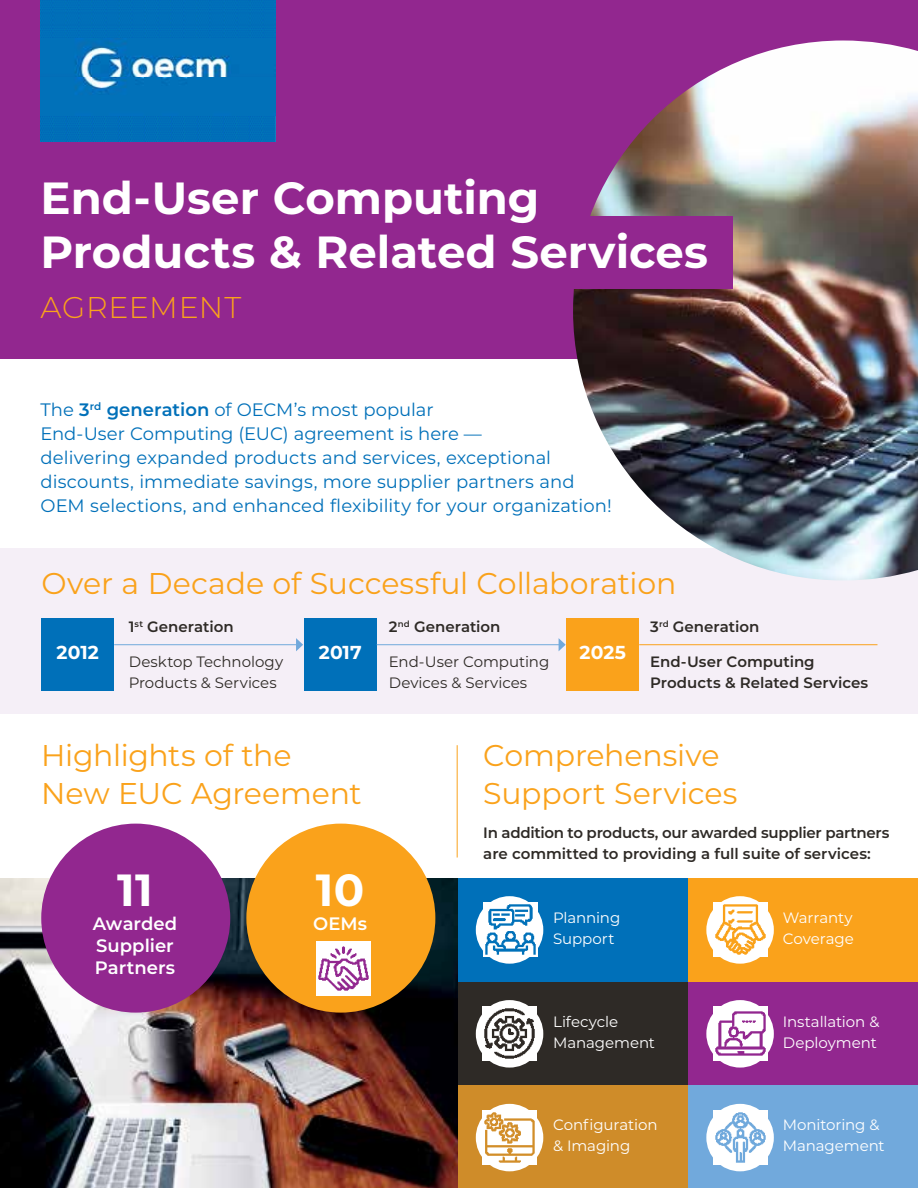
<style>
.page{position:relative;width:918px;height:1188px;background:#fff}
.page>*{position:absolute;margin:0;border:0;box-sizing:border-box;transform-origin:0 0}
.t1{font:700 45px/54px "Montserrat";color:#fff}
.t2{font:30px/37.5px "Montserrat";letter-spacing:-.005em;color:#faa21b}
.t3{font:300 30px "Montserrat";letter-spacing:.02em;color:#faa21b}
.t4{font:700 18.75px "Montserrat";color:#fff}
.t5{font:18px/24px "Montserrat";letter-spacing:.005em;color:#0070b9}
.t6{font:600 18px/21.6px "Montserrat";letter-spacing:.005em;color:#fff}
.t7{font:600 15px/21px "Montserrat";color:#2e2a26}
.t8{font:15px/21px "Montserrat";letter-spacing:-.005em;color:#fff}
.t9{font:15px/21px "Montserrat";color:#2e2a26}
.s1{font-weight:600}
</style>
<div class="page">
<div style="left:0;top:548px;width:918px;height:166px;background:#f5eff7"></div>
<div style="left:566px;top:618px;width:73px;height:73px;background:#faa21b"></div>
<div style="left:304px;top:618px;width:73px;height:73px;background:#0070b9"></div>
<div style="left:41px;top:618px;width:73px;height:73px;background:#0070b9"></div>
<hr style="left:114px;top:644px;width:182px;height:1px;background:#71a9dc">
<svg style="left:296px;top:638px;width:7px;height:13px"></svg>
<hr style="left:377px;top:644px;width:182px;height:1px;background:#71a9dc">
<svg style="left:559px;top:638px;width:7px;height:13px"></svg>
<hr style="left:639px;top:644px;width:239px;height:1px;background:#faa21b">
<img style="left:0;top:878px;width:459px;height:310px">
<div style="left:0;top:0;width:918px;height:358px;background:#92278f"></div>
<img style="left:573px;top:40px;width:345px;height:540px">
<img style="left:40px;top:0;width:235px;height:141px">
<div style="left:459px;top:878px;width:229px;height:104px;background:#0070b9"></div>
<div style="left:459px;top:982px;width:229px;height:104px;background:#2e2a26"></div>
<div style="left:459px;top:1086px;width:229px;height:102px;background:#cf8c29"></div>
<div style="left:688px;top:878px;width:230px;height:104px;background:#faa21b"></div>
<div style="left:688px;top:982px;width:230px;height:104px;background:#92278f"></div>
<div style="left:688px;top:1086px;width:230px;height:102px;background:#71a9dc"></div>
<div style="left:476px;top:896px;width:67px;height:68px;background:#fff;border-radius:50%"></div>
<div style="left:706px;top:896px;width:68px;height:68px;background:#fff;border-radius:50%"></div>
<div style="left:476px;top:1000px;width:67px;height:68px;background:#fff;border-radius:50%"></div>
<div style="left:706px;top:1000px;width:68px;height:68px;background:#fff;border-radius:50%"></div>
<div style="left:476px;top:1104px;width:67px;height:67px;background:#fff;border-radius:50%"></div>
<div style="left:706px;top:1104px;width:68px;height:67px;background:#fff;border-radius:50%"></div>
<img style="left:483px;top:903px;width:54px;height:54px">
<img style="left:483px;top:1007px;width:54px;height:54px">
<img style="left:483px;top:1111px;width:54px;height:54px">
<img style="left:713px;top:903px;width:54px;height:54px">
<img style="left:713px;top:1007px;width:54px;height:54px">
<img style="left:713px;top:1111px;width:54px;height:54px">
<div style="left:41px;top:824px;width:189px;height:189px;background:#92278f;border-radius:50%"></div>
<div style="left:246px;top:824px;width:189px;height:189px;background:#faa21b;border-radius:50%"></div>
<img style="left:316px;top:942px;width:54px;height:54px">
<hr style="left:457px;top:745px;width:1px;height:113px;background:#faa21b">
<div style="left:42px;top:216px;width:691px;height:73px;background:#92278f"></div>
<h1 class="t1" style="left:40px;top:169px;width:669px">End-User Computing<br>Products &amp; Related Services</h1>
<h2 class="t3" style="left:40px;top:287px;width:202px">AGREEMENT</h2>
<p class="t5" style="left:40px;top:397px;width:573px">The <span class="s1">3</span><sup>rd</sup> <span class="s1">generation</span> of OECM’s most popular<br>End-User Computing (EUC) agreement is here —<br>delivering expanded products and services, exceptional discounts, immediate savings, more supplier partners and OEM selections, and enhanced flexibility for your organization!</p>
<h2 class="t2" style="left:42px;top:563px;width:636px">Over a Decade of Successful Collaboration</h2>
<p class="t7" style="left:389px;top:616px;width:113px">2<sup>nd</sup> Generation</p>
<p class="t9" style="left:389px;top:650px;width:162px">End-User Computing<br>Devices &amp; Services</p>
<p class="t7" style="left:129px;top:616px;width:106px">1<sup>st</sup> Generation</p>
<p class="t9" style="left:129px;top:650px;width:156px">Desktop Technology<br>Products &amp; Services</p>
<p class="t4" style="left:57px;top:639px;width:44px">2012</p>
<p class="t4" style="left:319px;top:639px;width:44px">2017</p>
<p class="t4" style="left:580px;top:639px;width:48px">2025</p>
<p class="t7" style="left:650px;top:616px;width:111px">3<sup>rd</sup> Generation</p>
<p class="t7" style="left:650px;top:650px;width:220px">End-User Computing<br>Products &amp; Related Services</p>
<h2 class="t2" style="left:41px;top:736px;width:322px">Highlights of the<br>New EUC Agreement</h2>
<h1 class="t1" style="left:117px;top:861px;width:37px">11</h1>
<p class="t6" style="left:93px;top:912px;width:86px">Awarded<br>Supplier<br>Partners</p>
<h1 class="t1" style="left:316px;top:861px;width:50px">10</h1>
<p class="t6" style="left:313px;top:912px;width:56px">OEMs</p>
<h2 class="t2" style="left:483px;top:736px;width:256px">Comprehensive<br>Support Services</h2>
<p class="t7" style="left:483px;top:822px;width:408px">In addition to products, our awarded supplier partners are committed to providing a full suite of services:</p>
<p class="t8" style="left:553px;top:907px;width:69px">Planning<br>Support</p>
<p class="t8" style="left:783px;top:907px;width:73px">Warranty<br>Coverage</p>
<p class="t8" style="left:553px;top:1011px;width:103px">Lifecycle<br>Management</p>
<p class="t8" style="left:783px;top:1011px;width:98px">Installation &amp;<br>Deployment</p>
<p class="t8" style="left:553px;top:1114px;width:106px">Configuration &amp; Imaging</p>
<p class="t8" style="left:783px;top:1114px;width:103px">Monitoring &amp;<br>Management</p>
</div>
